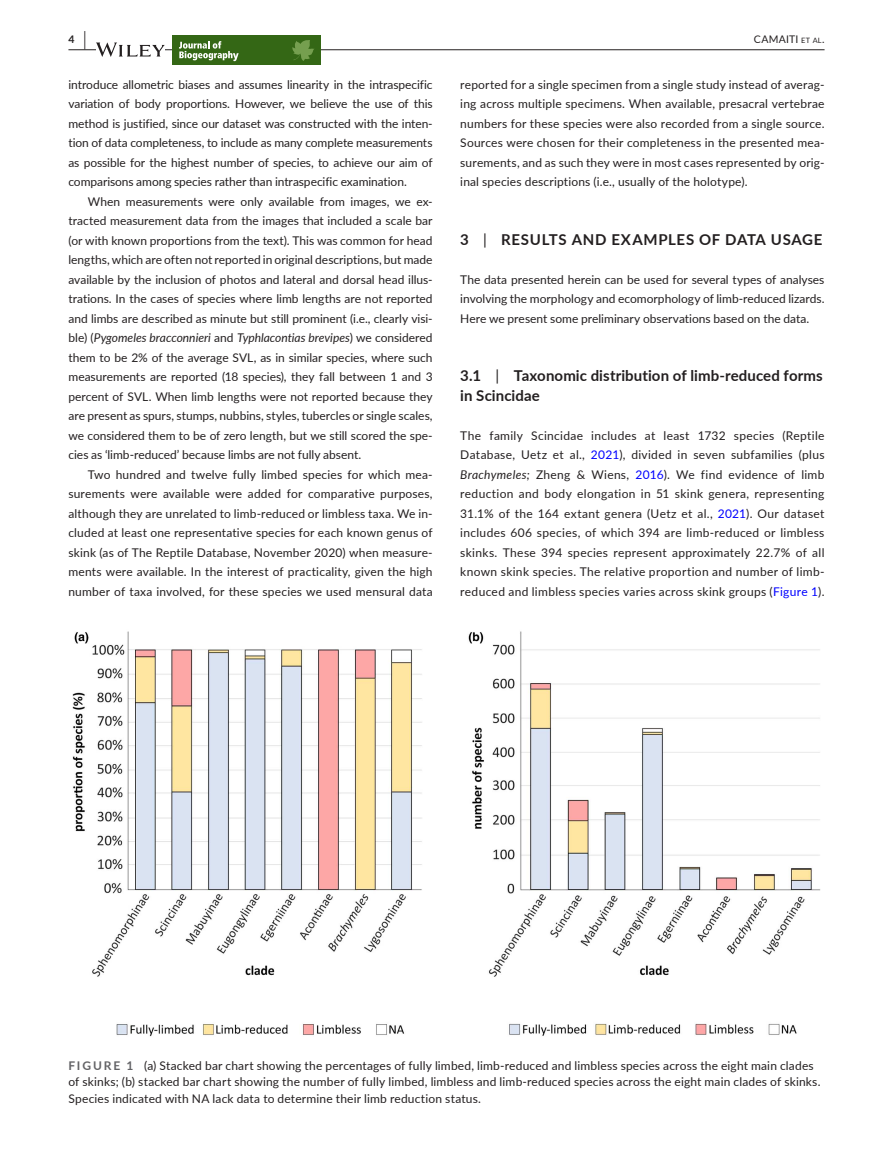
<style>
.page{position:relative;width:893px;height:1174px;background:#fff}
.page>*{position:absolute;margin:0;border:0;box-sizing:border-box;transform-origin:0 0}
.t1{font:700 15px/19.5px "Lato";letter-spacing:.01em;color:#231f20}
.t2{font:700 15px "Lato";letter-spacing:.045em;color:#231f20}
.t3{font:12px/19.5px "Lato";letter-spacing:.015em;color:#231f20;text-align:justify}
.t4{font:10.5px "Lato";letter-spacing:.025em;color:#231f20}
.t5{font:700 10.5px "Lato";color:#231f20}
.s1{font-size:19.5px}
.s2{font-size:7.35px}
.s3{font-style:italic}
.s4{font-weight:400}
.s5{color:#00f}
.s6{font-weight:700;color:#636366}
</style>
<div class="page">
<hr style="left:68px;top:49px;width:756px;height:1px;background:#231f20">
<svg style="left:96px;top:42px;width:69px;height:15px"></svg>
<div style="left:287px;top:35px;width:34px;height:30px;background:#346715"></div>
<div style="left:172px;top:35px;width:115px;height:30px;background:#346715"></div>
<svg style="left:292px;top:40px;width:22px;height:21px"></svg>
<svg style="left:179px;top:41px;width:60px;height:20px"></svg>
<img style="left:72px;top:631px;width:749px;height:406px">
<p class="t5" style="left:68px;top:31px;width:19px">4 <span class="s1">|</span></p>
<p class="t4" style="left:754px;top:33px;width:72px">CAMAITI <span class="s2">eT Al</span>.</p>
<p class="t3" style="left:68px;top:74px;width:366px">introduce allometric biases and assumes linearity in the intraspecific variation of body proportions. However, we believe the use of this method is justified, since our dataset was constructed with the inten&shy;tion of data completeness, to include as many complete measurements as possible for the highest number of species, to achieve our aim of comparisons among species rather than intraspecific examination.</p>
<p class="t3" style="left:68px;top:191px;width:366px;text-indent:20px">When measurements were only available from images, we ex&shy;tracted measurement data from the images that included a scale bar (or with known proportions from the text). This was common for head lengths, which are often not reported in original descriptions, but made available by the inclusion of photos and lateral and dorsal head illus&shy;trations. In the cases of species where limb lengths are not reported and limbs are described as minute but still prominent (i.e., clearly visi&shy;ble) (<span class="s3">Pygomeles bracconnieri</span> and <span class="s3">Typhlacontias brevipes</span>) we considered them to be 2% of the average SVL, as in similar species, where such measurements are reported (18 species), they fall between 1 and 3 percent of SVL. When limb lengths were not reported because they are present as spurs, stumps, nubbins, styles, tubercles or single scales, we considered them to be of zero length, but we still scored the spe&shy;cies as ‘limb- reduced’ because limbs are not fully absent.</p>
<p class="t3" style="left:68px;top:464px;width:366px;text-indent:20px">Two hundred and twelve fully limbed species for which mea&shy;surements were available were added for comparative purposes, although they are unrelated to limb- reduced or limbless taxa. We in&shy;cluded at least one representative species for each known genus of skink (as of The Reptile Database, November 2020) when measure&shy;ments were available. In the interest of practicality, given the high number of taxa involved, for these species we used mensural data</p>
<p class="t3" style="left:460px;top:74px;width:366px">reported for a single specimen from a single study instead of averag&shy;ing across multiple specimens. When available, presacral vertebrae numbers for these species were also recorded from a single source.<br>Sources were chosen for their completeness in the presented mea&shy;surements, and as such they were in most cases represented by orig&shy;inal species descriptions (i.e., usually of the holotype).</p>
<p class="t2" style="left:460px;top:228px;width:364px">3 <span class="s4">|</span> RESULTS AND EXAMPLES OF DATA USAGE</p>
<p class="t3" style="left:460px;top:269px;width:366px">The data presented herein can be used for several types of analyses involving the morphology and ecomorphology of limb- reduced lizards.<br>Here we present some preliminary observations based on the data.</p>
<p class="t1" style="left:460px;top:365px;width:364px">3.1 <span class="s4">|</span> Taxonomic distribution of limb- reduced forms in Scincidae</p>
<p class="t3" style="left:460px;top:425px;width:366px">The family Scincidae includes at least 1732 species (Reptile Database, Uetz et al., <span class="s5">2021</span>), divided in seven subfamilies (plus <span class="s3">Brachymeles;</span> Zheng &amp; Wiens, <span class="s5">2016</span>). We find evidence of limb reduction and body elongation in 51 skink genera, representing 31.1% of the 164 extant genera (Uetz et al., <span class="s5">2021</span>). Our dataset includes 606 species, of which 394 are limb- reduced or limbless skinks. These 394 species represent approximately 22.7% of all known skink species. The relative proportion and number of limb&shy;reduced and limbless species varies across skink groups (<span class="s5">Figure 1</span>).</p>
<p class="t3" style="left:68px;top:1056px;width:754px;line-height:16.5px;text-align:left"><span class="s6">FIGURE 1</span> (a) Stacked bar chart showing the percentages of fully limbed, limb- reduced and limbless species across the eight main clades of skinks; (b) stacked bar chart showing the number of fully limbed, limbless and limb- reduced species across the eight main clades of skinks.<br>Species indicated with NA lack data to determine their limb reduction status.</p>
</div>
